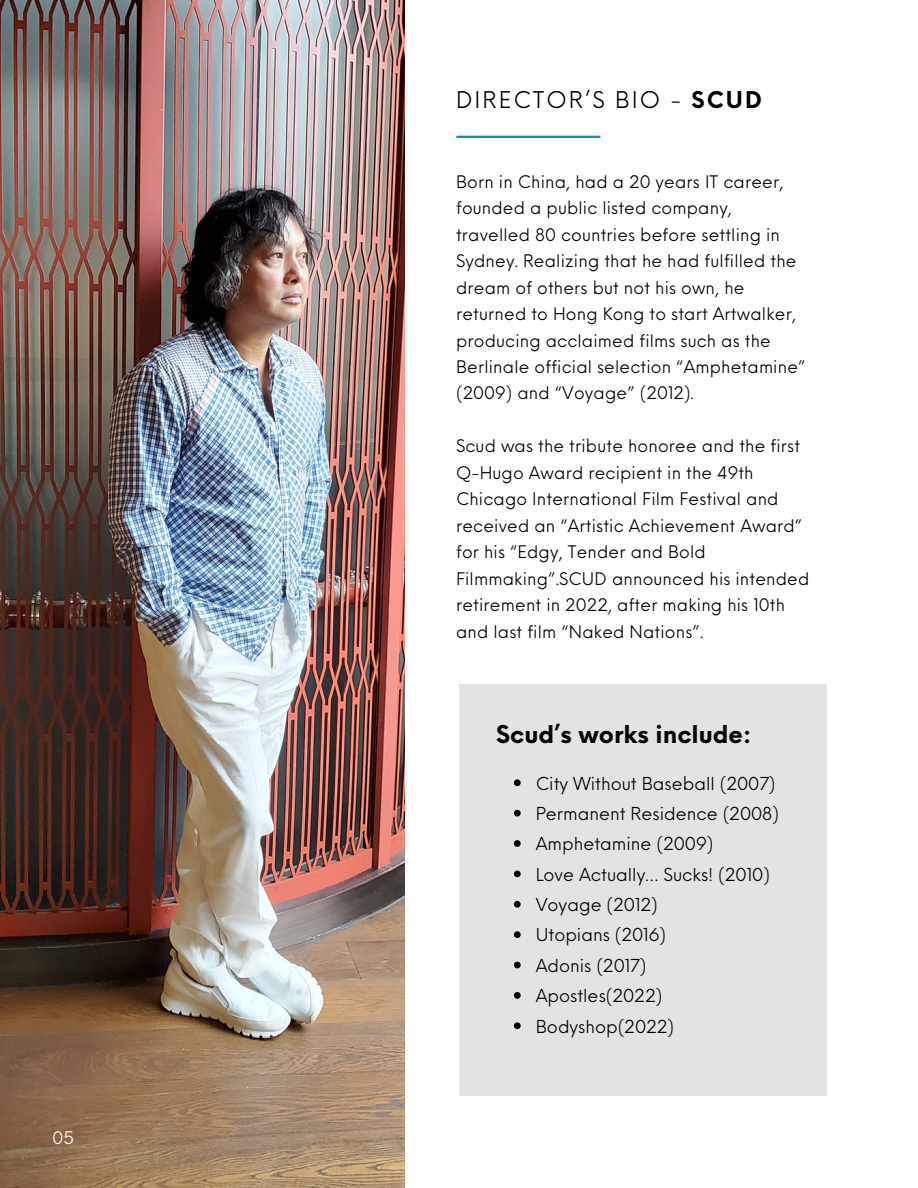
<style>
.page{position:relative;width:918px;height:1188px;background:#fff}
.page>*{position:absolute;margin:0;border:0;box-sizing:border-box;transform-origin:0 0}
.t1{font:700 24px "Neue Einstellung";color:#000}
.t2{font:22.5px "Neue Einstellung";letter-spacing:.09em;color:#000}
.t3{font:17.4px "Neue Einstellung";color:#000}
.t4{font:16.95px/26.4px "Neue Einstellung";letter-spacing:.01em;color:#000}
.t5{font:16.95px "Neue Einstellung";color:#fff}
.s1{font-weight:700}
</style>
<div class="page">
<img style="left:0;top:0;width:405px;height:1187px">
<hr style="left:457px;top:136px;width:142px;height:2px;background:#0097b2">
<div style="left:459px;top:684px;width:367px;height:412px;background:#e4e3e4"></div>
<svg style="left:514px;top:779px;width:7px;height:7px"></svg>
<svg style="left:514px;top:810px;width:7px;height:7px"></svg>
<svg style="left:514px;top:840px;width:7px;height:7px"></svg>
<svg style="left:514px;top:871px;width:7px;height:6px"></svg>
<svg style="left:514px;top:901px;width:7px;height:7px"></svg>
<svg style="left:514px;top:931px;width:7px;height:7px"></svg>
<svg style="left:514px;top:962px;width:7px;height:6px"></svg>
<svg style="left:514px;top:992px;width:7px;height:7px"></svg>
<svg style="left:514px;top:1022px;width:7px;height:7px"></svg>
<p class="t5" style="left:53px;top:1123px;width:23px">05</p>
<h1 class="t2" style="left:456px;top:80px;width:307px">DIRECTOR’S BIO - <span class="s1">SCUD</span></h1>
<p class="t4" style="left:456px;top:167px;width:351px">Born in China, had a 20 years IT career, founded a public listed company, travelled 80 countries before settling in Sydney. Realizing that he had fulfilled the dream of others but not his own, he returned to Hong Kong to start Artwalker, producing acclaimed films such as the Berlinale official selection “Amphetamine” (2009) and “Voyage” (2012).</p>
<p class="t4" style="left:456px;top:431px;width:355px">Scud was the tribute honoree and the first Q-Hugo Award recipient in the 49th Chicago International Film Festival and received an “Artistic Achievement Award” for his “Edgy, Tender and Bold Filmmaking”.SCUD announced his intended retirement in 2022, after making his 10th and last film “Naked Nations”.</p>
<h2 class="t1" style="left:496px;top:713px;width:257px">Scud’s works include:</h2>
<p class="t3" style="left:536px;top:768px;width:241px">City Without Baseball (2007)</p>
<p class="t3" style="left:536px;top:798px;width:245px">Permanent Residence (2008)</p>
<p class="t3" style="left:536px;top:828px;width:179px">Amphetamine (2009)</p>
<p class="t3" style="left:536px;top:859px;width:236px">Love Actually… Sucks! (2010)</p>
<p class="t3" style="left:536px;top:889px;width:124px">Voyage (2012)</p>
<p class="t3" style="left:536px;top:919px;width:132px">Utopians (2016)</p>
<p class="t3" style="left:536px;top:950px;width:112px">Adonis (2017)</p>
<p class="t3" style="left:536px;top:980px;width:128px">Apostles(2022)</p>
<p class="t3" style="left:536px;top:1011px;width:140px">Bodyshop(2022)</p>
</div>
